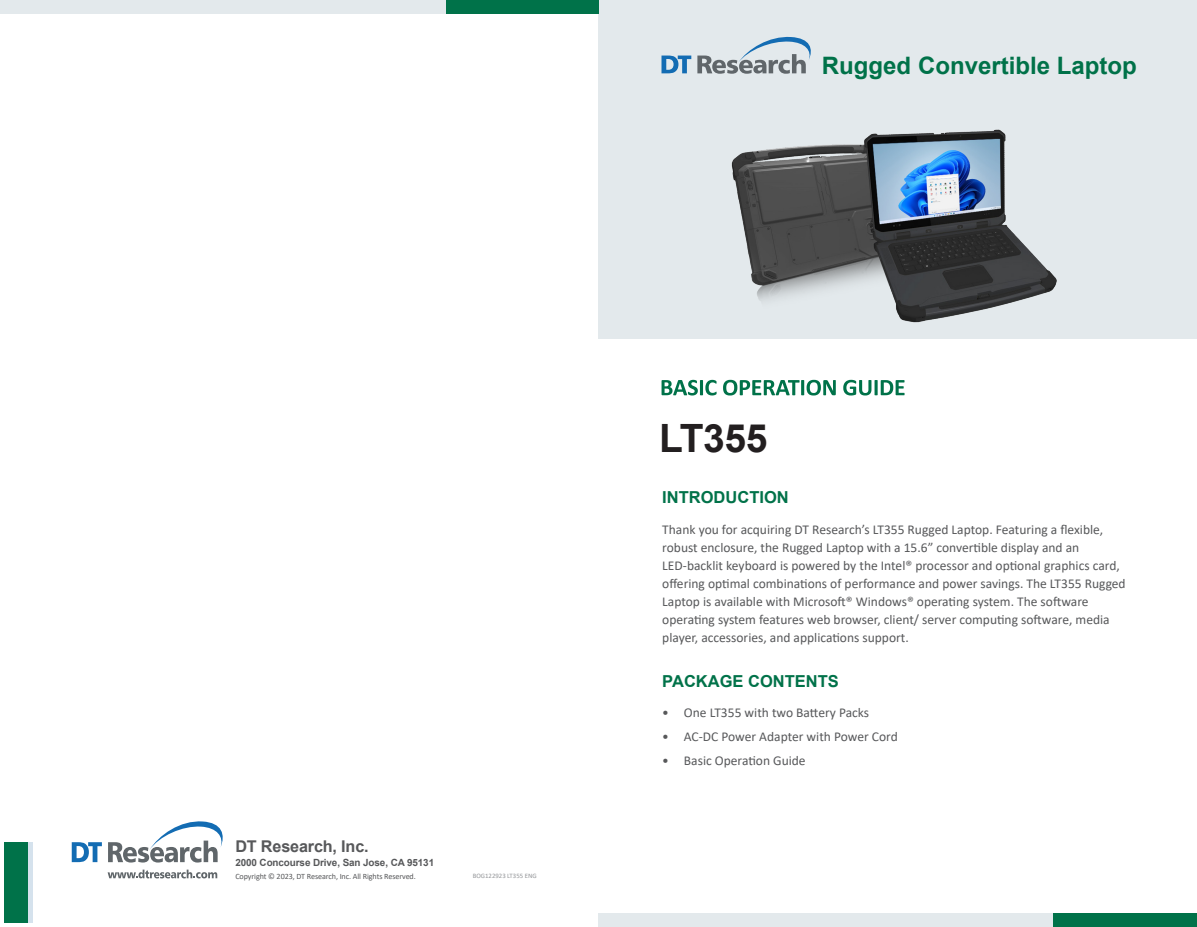
<style>
.page{position:relative;width:1197px;height:927px;background:#fff}
.page>*{position:absolute;margin:0;border:0;box-sizing:border-box;transform-origin:0 0}
.Product_Model_Subhea{font:700 39px "Arial";letter-spacing:-.01em;color:#231f20}
.t1{font:700 24px "Arial";color:#007249}
.Header_1{font:700 16.5px "Arial";color:#007249}
.Table_Header{font:700 16.2px "Arial";letter-spacing:-.01em;color:#57585a}
.t2{font:13.5px/18px "Calibri";color:#57585a}
.Table_Header-2{font:700 9.9px "Arial";letter-spacing:-.01em;color:#57585a}
.Table_Header-3{font:8.1px "Calibri";letter-spacing:-.01em;color:#57585a}
.t3{font:6.75px "Calibri";color:#939598}
</style>
<div class="page">
<div style="left:598px;top:0;width:599px;height:339px;background:#e3e9ec"></div>
<svg style="left:661px;top:56px;width:30px;height:17px"></svg>
<svg style="left:697px;top:36px;width:114px;height:38px"></svg>
<svg style="left:661px;top:380px;width:243px;height:15px"></svg>
<div style="left:1052px;top:913px;width:145px;height:14px;background:#007249"></div>
<div style="left:598px;top:913px;width:454px;height:14px;background:#e3e9ec"></div>
<div style="left:446px;top:0;width:152px;height:14px;background:#007249"></div>
<div style="left:0;top:0;width:446px;height:14px;background:#e3e9ec"></div>
<div style="left:4px;top:842px;width:24px;height:80px;background:#007249"></div>
<hr style="left:28px;top:842px;width:4px;height:80px;background:#d5e2ed">
<svg style="left:72px;top:842px;width:30px;height:20px"></svg>
<svg style="left:108px;top:821px;width:115px;height:41px"></svg>
<svg style="left:108px;top:869px;width:109px;height:9px"></svg>
<img style="left:731px;top:129px;width:326px;height:194px">
<h2 class="t1" style="left:822px;top:49px;width:316px">Rugged Convertible Laptop</h2>
<p class="Table_Header" style="left:235px;top:835px;width:135px">DT Research, Inc.</p>
<p class="Table_Header-2" style="left:235px;top:855px;width:200px">2000 Concourse Drive, San Jose, CA 95131</p>
<p class="Table_Header-3" style="left:235px;top:870px;width:182px">Copyright © 2023, DT Research, Inc. All Rights Reserved.</p>
<p class="t3" style="left:473px;top:871px;width:65px">BOG122923 LT355 ENG</p>
<p class="Product_Model_Subhea" style="left:659px;top:410px;width:110px">LT355</p>
<p class="Header_1" style="left:662px;top:485px;width:128px">INTRODUCTION</p>
<p class="t2" style="left:662px;top:519px;width:465px">Thank you for acquiring DT Research’s LT355 Rugged Laptop. Featuring a flexible, robust enclosure, the Rugged Laptop with a 15.6” convertible display and an LED-backlit keyboard is powered by the Intel® processor and optional graphics card, offering optimal combinations of performance and power savings. The LT355 Rugged Laptop is available with Microsoft® Windows® operating system. The software operating system features web browser, client/ server computing software, media player, accessories, and applications support.</p>
<p class="Header_1" style="left:662px;top:669px;width:178px">PACKAGE CONTENTS</p>
<p class="t2" style="left:662px;top:703px;width:208px">• One LT355 with two Battery Packs</p>
<p class="t2" style="left:662px;top:727px;width:237px">• AC-DC Power Adapter with Power Cord</p>
<p class="t2" style="left:662px;top:751px;width:145px">• Basic Operation Guide</p>
</div>
